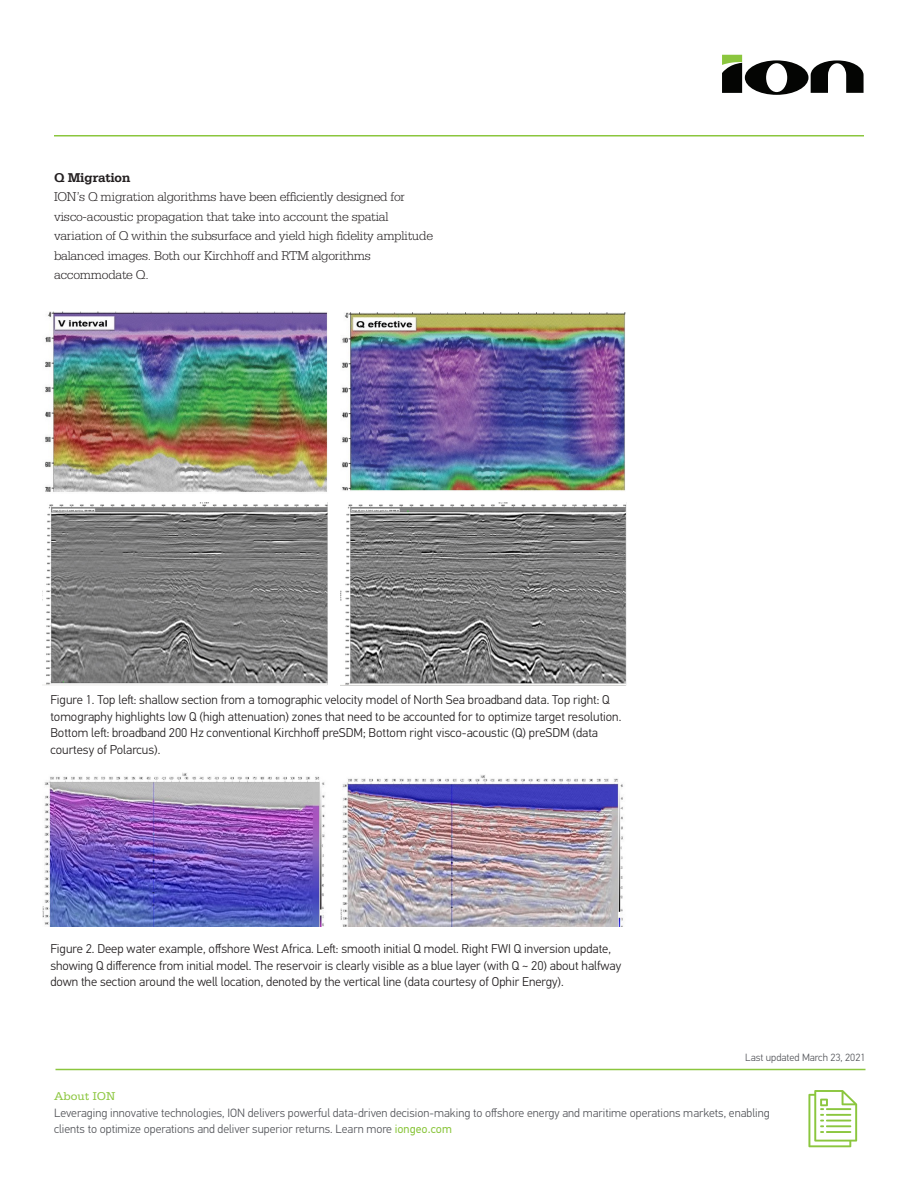
<style>
.page{position:relative;width:918px;height:1188px;background:#fff}
.page>*{position:absolute;margin:0;border:0;box-sizing:border-box;transform-origin:0 0}
.Body_Copy{font:300 13.5px/19.5px "Serifa Std";letter-spacing:-.02em;color:#231f20}
.Body_Copy-2{font:700 13.5px "Serifa Std";letter-spacing:-.02em;color:#231f20}
.Body_Copy-3{font:300 12.75px/16.5px "PF Din Text Pro";color:#231f20}
.t1{font:300 12px/16.5px "PF Din Text Pro";color:#54555a}
.t2{font:12px "Serifa Std";color:#8bc63e}
.Bullet_text{font:300 10.5px "PF Din Text Pro";color:#54555a}
.s1{font-weight:400;color:#8bc63e}
</style>
<div class="page">
<svg style="left:722px;top:55px;width:142px;height:40px"></svg>
<hr style="left:54px;top:135px;width:810px;height:1px;background:#8bc63e">
<hr style="left:56px;top:1069px;width:810px;height:1px;background:#8bc63e">
<svg style="left:808px;top:1090px;width:49px;height:57px"></svg>
<img style="left:45px;top:311px;width:283px;height:181px">
<img style="left:342px;top:313px;width:284px;height:178px">
<img style="left:42px;top:503px;width:286px;height:182px">
<img style="left:340px;top:503px;width:287px;height:182px">
<img style="left:42px;top:773px;width:283px;height:154px">
<img style="left:340px;top:775px;width:283px;height:152px">
<p class="Body_Copy-2" style="left:54px;top:169px;width:78px">Q Migration</p>
<p class="Body_Copy" style="left:54px;top:187px;width:381px">ION’s Q migration algorithms have been efficiently designed for visco-acoustic propagation that take into account the spatial variation of Q within the subsurface and yield high fidelity amplitude balanced images. Both our Kirchhoff and RTM algorithms accommodate Q.</p>
<p class="Body_Copy-3" style="left:50px;top:692px;width:572px">Figure 1. Top left: shallow section from a tomographic velocity model of North Sea broadband data. Top right: Q tomography highlights low Q (high attenuation) zones that need to be accounted for to optimize target resolution.<br>Bottom left: broadband 200 Hz conventional Kirchhoff preSDM; Bottom right visco-acoustic (Q) preSDM (data courtesy of Polarcus).</p>
<p class="Body_Copy-3" style="left:50px;top:941px;width:572px">Figure 2. Deep water example, offshore West Africa. Left: smooth initial Q model. Right FWI Q inversion update, showing Q difference from initial model. The reservoir is clearly visible as a blue layer (with Q ~ 20) about halfway down the section around the well location, denoted by the vertical line (data courtesy of Ophir Energy).</p>
<p class="Bullet_text" style="left:745px;top:1051px;width:122px">Last updated March 23, 2021</p>
<p class="t2" style="left:54px;top:1090px;width:63px">About ION</p>
<p class="t1" style="left:54px;top:1105px;width:717px">Leveraging innovative technologies, ION delivers powerful data-driven decision-making to offshore energy and maritime operations markets, enabling clients to optimize operations and deliver superior returns. Learn more <span class="s1">iongeo.com</span></p>
</div>
